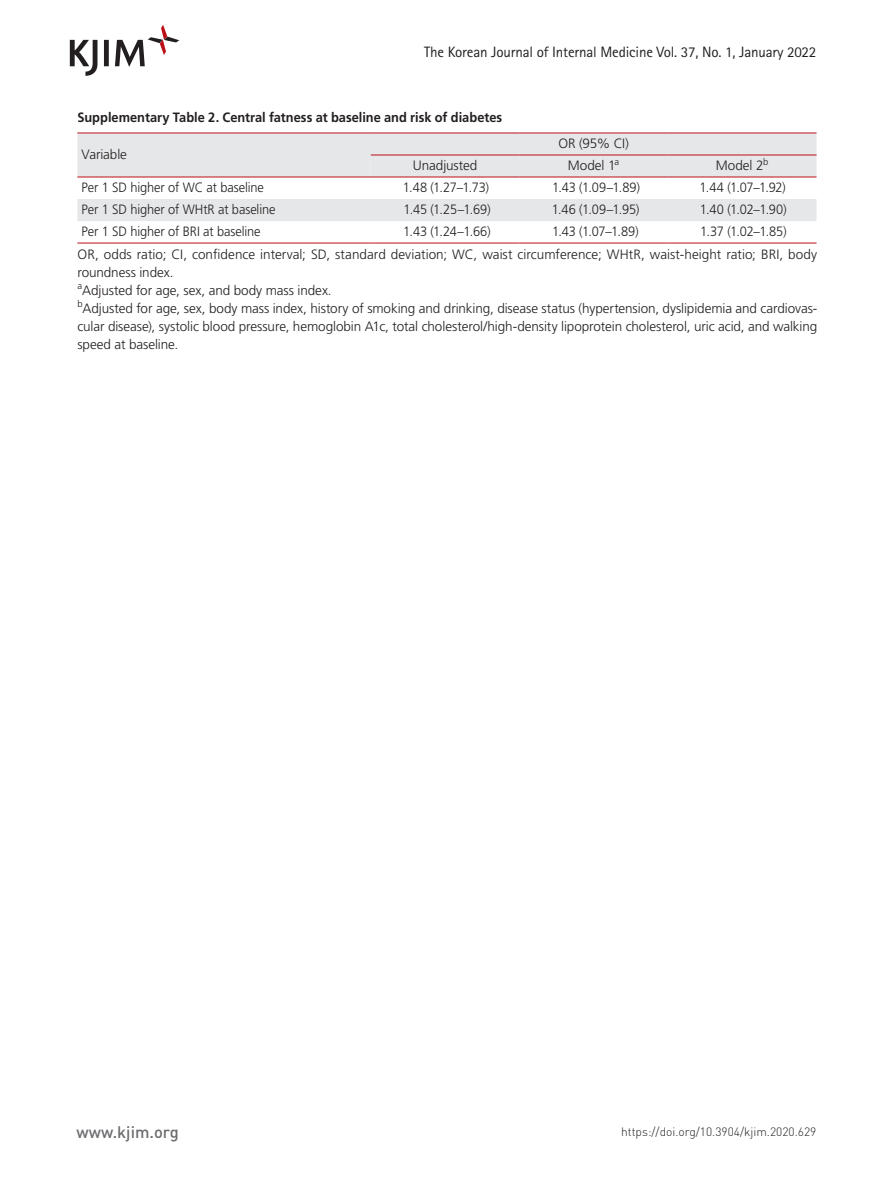
<style>
.page{position:relative;width:893px;height:1191px;background:#fff}
.page>*{position:absolute;margin:0;border:0;box-sizing:border-box;transform-origin:0 0}
.t1{font:500 16.5px "DIN Pro";color:#6c6d70}
.t2{font:15px "Rotis Sans Serif Std";letter-spacing:-.01em;color:#231f20}
.테이블셀머리{font:300 13.5px/18px "Frutiger LT Std";color:#231f20}
.테이블{font:300 13.5px "Frutiger LT Std";letter-spacing:-.005em;color:#231f20;scale:.95 1}
.테이블제목{font:700 13.5px "Frutiger LT Std";color:#231f20;scale:.95 1}
.t3{font:300 12px "DIN Pro";color:#231f20}
</style>
<div class="page">
<svg style="left:70px;top:25px;width:109px;height:51px"></svg>
<div style="left:77px;top:134px;width:739px;height:21px;background:#e6e7e9"></div>
<svg style="left:77px;top:155px;width:739px;height:66px;fill:#e6e7e9"></svg>
<hr style="left:371px;top:155px;width:149px;height:1px;background:#bb1018">
<hr style="left:520px;top:155px;width:148px;height:1px;background:#bb1018">
<hr style="left:668px;top:155px;width:148px;height:1px;background:#bb1018">
<hr style="left:77px;top:243px;width:294px;height:1px;background:#bb1018">
<hr style="left:371px;top:243px;width:149px;height:1px;background:#bb1018">
<hr style="left:520px;top:243px;width:148px;height:1px;background:#bb1018">
<hr style="left:668px;top:243px;width:148px;height:1px;background:#bb1018">
<hr style="left:77px;top:133px;width:294px;height:1px;background:#bb1018">
<hr style="left:371px;top:133px;width:149px;height:1px;background:#bb1018">
<hr style="left:520px;top:133px;width:148px;height:1px;background:#bb1018">
<hr style="left:668px;top:133px;width:148px;height:1px;background:#bb1018">
<hr style="left:77px;top:177px;width:294px;height:1px;background:#bb1018">
<hr style="left:371px;top:177px;width:149px;height:1px;background:#bb1018">
<hr style="left:520px;top:177px;width:148px;height:1px;background:#bb1018">
<hr style="left:668px;top:177px;width:148px;height:1px;background:#bb1018">
<p class="t2" style="left:424px;top:43px;width:394px">The Korean Journal of Internal Medicine Vol. 37, No. 1, January 2022</p>
<p class="테이블제목" style="left:77px;top:109px;width:449px">Supplementary Table 2. Central fatness at baseline and risk of diabetes</p>
<p class="테이블셀머리" style="left:82px;top:146px;width:47px">Variable</p>
<p class="테이블셀머리" style="left:558px;top:135px;width:72px">OR (95% CI)</p>
<p class="테이블셀머리" style="left:413px;top:157px;width:66px">Unadjusted</p>
<p class="테이블셀머리" style="left:568px;top:157px;width:53px">Model 1<sup>a</sup></p>
<p class="테이블셀머리" style="left:716px;top:157px;width:54px">Model 2<sup>b</sup></p>
<p class="테이블" style="left:82px;top:180px;width:193px">Per 1 SD higher of WC at baseline</p>
<p class="테이블" style="left:403px;top:180px;width:92px">1.48 (1.27–1.73)</p>
<p class="테이블" style="left:552px;top:180px;width:94px">1.43 (1.09–1.89)</p>
<p class="테이블" style="left:699px;top:180px;width:92px">1.44 (1.07–1.92)</p>
<p class="테이블" style="left:82px;top:202px;width:206px">Per 1 SD higher of WHtR at baseline</p>
<p class="테이블" style="left:403px;top:202px;width:93px">1.45 (1.25–1.69)</p>
<p class="테이블" style="left:552px;top:202px;width:94px">1.46 (1.09–1.95)</p>
<p class="테이블" style="left:700px;top:202px;width:93px">1.40 (1.02–1.90)</p>
<p class="테이블" style="left:82px;top:224px;width:190px">Per 1 SD higher of BRI at baseline</p>
<p class="테이블" style="left:403px;top:224px;width:94px">1.43 (1.24–1.66)</p>
<p class="테이블" style="left:552px;top:224px;width:93px">1.43 (1.07–1.89)</p>
<p class="테이블" style="left:700px;top:224px;width:92px">1.37 (1.02–1.85)</p>
<p class="테이블셀머리" style="left:77px;top:245px;width:741px">OR, odds ratio; CI, confidence interval; SD, standard deviation; WC, waist circumference; WHtR, waist-height ratio; BRI, body roundness index.</p>
<p class="테이블셀머리" style="left:77px;top:281px;width:256px"><sup>a</sup>Adjusted for age, sex, and body mass index.</p>
<p class="테이블셀머리" style="left:77px;top:299px;width:741px;text-align:justify"><sup>b</sup>Adjusted for age, sex, body mass index, history of smoking and drinking, disease status (hypertension, dyslipidemia and cardiovas&shy;cular disease), systolic blood pressure, hemoglobin A1c, total cholesterol/high-density lipoprotein cholesterol, uric acid, and walking speed at baseline.</p>
<p class="t1" style="left:77px;top:1120px;width:104px">www.kjim.org</p>
<p class="t3" style="left:621px;top:1123px;width:197px">https://doi.org/10.3904/kjim.2020.629</p>
</div>
